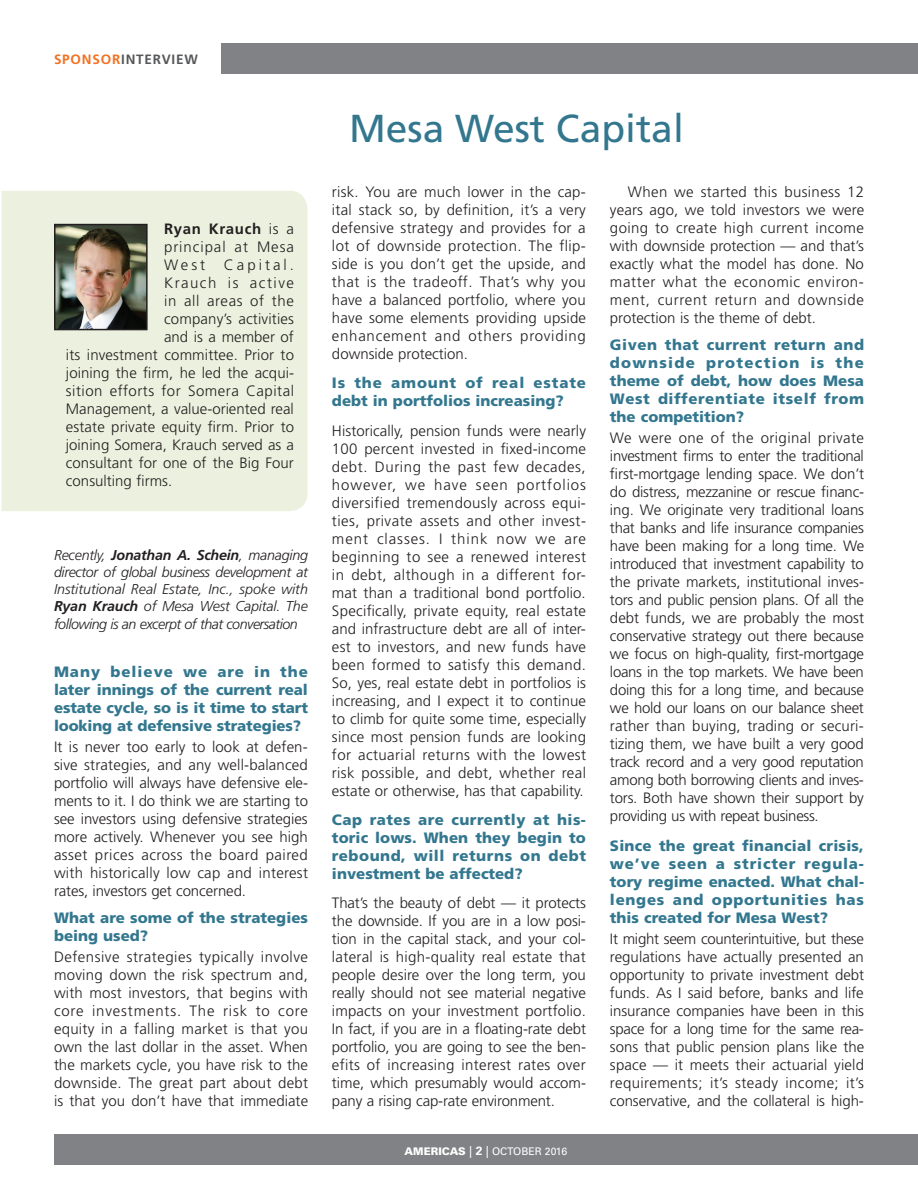
<style>
.page{position:relative;width:918px;height:1188px;background:#fff}
.page>*{position:absolute;margin:0;border:0;box-sizing:border-box;transform-origin:0 0}
.t1{font:39px "Frutiger";color:#33778f}
.t2{font:300 15px/18px "Frutiger";color:#231f20;text-align:justify}
.t3{font:900 15px/18px "Frutiger";color:#33778f;text-align:justify}
.t4{font:300 15px "Frutiger";letter-spacing:.035em;color:#231f20}
.t5{font:300 15px "Frutiger";letter-spacing:.06em;color:#231f20}
.t6{font:300 15px "Frutiger";letter-spacing:.045em;color:#231f20}
.t7{font:300 15px "Frutiger";letter-spacing:.1em;color:#231f20}
.t8{font:700 15px "Frutiger";letter-spacing:.045em;color:#231f20}
.t9{font:300 15px "Frutiger";letter-spacing:.2em;color:#231f20}
.t10{font:italic 300 14.25px/17.2px "Frutiger";letter-spacing:-.035em;color:#231f20;text-align:justify}
.t11{font:700 13.5px "Frutiger";letter-spacing:.06em;color:#57585a}
.t12{font:10.5px "Univers";color:#fff}
.s1{color:#f37121}
.s2{font-weight:300}
.s3{font-weight:700}
.s4{font-weight:900}
.s5{font-size:12px}
.s6{font-weight:700;font-size:12px}
</style>
<div class="page">
<div style="left:2px;top:191px;width:306px;height:320px;background:#ecf1df"></div>
<div style="left:221px;top:43px;width:697px;height:31px;background:#808285"></div>
<div style="left:54px;top:1134px;width:864px;height:31px;background:#808285"></div>
<img style="left:57px;top:227px;width:88px;height:100px">
<div style="left:54px;top:224px;width:94px;height:106px;border:2px solid #231f20"></div>
<p class="t11" style="left:54px;top:51px;width:145px"><span class="s1">SPONSOR</span>INTERVIEW</p>
<p class="t8" style="left:164px;top:220px;width:131px">Ryan Krauch <span class="s2">is a</span></p>
<p class="t5" style="left:164px;top:238px;width:131px">principal at Mesa</p>
<p class="t9" style="left:164px;top:256px;width:131px">West Capital.</p>
<p class="t7" style="left:164px;top:274px;width:131px">Krauch is active</p>
<p class="t6" style="left:164px;top:292px;width:131px">in all areas of the</p>
<p class="t2" style="left:164px;top:310px;width:131px">company’s activities</p>
<p class="t2" style="left:164px;top:328px;width:131px">and is a member of</p>
<p class="t2" style="left:66px;top:346px;width:230px">its investment committee. Prior to</p>
<p class="t2" style="left:66px;top:364px;width:230px">joining the firm, he led the acqui-</p>
<p class="t4" style="left:66px;top:382px;width:230px">sition efforts for Somera Capital</p>
<p class="t2" style="left:66px;top:400px;width:229px">Management, a value-oriented real</p>
<p class="t2" style="left:66px;top:418px;width:230px">estate private equity firm. Prior to</p>
<p class="t2" style="left:66px;top:436px;width:230px">joining Somera, Krauch served as a</p>
<p class="t2" style="left:66px;top:454px;width:229px">consultant for one of the Big Four</p>
<p class="t2" style="left:66px;top:472px;width:108px">consulting firms.</p>
<p class="t10" style="left:54px;top:546px;width:256px">Recently, <span class="s3">Jonathan A. Schein</span>, managing director of global business development at Institutional Real Estate, Inc., spoke with <span class="s3">Ryan Krauch</span> of Mesa West Capital. The following is an excerpt of that conversation</p>
<p class="t3" style="left:54px;top:662px;width:256px">Many believe we are in the later innings of the current real estate cycle, so is it time to start looking at defensive strategies?</p>
<p class="t2" style="left:54px;top:737px;width:256px">It is never too early to look at defen&shy;sive strategies, and any well-balanced portfolio will always have defensive ele&shy;ments to it. I do think we are starting to see investors using defensive strategies more actively. Whenever you see high asset prices across the board paired with historically low cap and interest rates, investors get concerned.</p>
<p class="t3" style="left:54px;top:908px;width:256px">What are some of the strategies being used?</p>
<p class="t2" style="left:54px;top:947px;width:256px">Defensive strategies typically involve moving down the risk spectrum and, with most investors, that begins with core investments. The risk to core equity in a falling market is that you own the last dollar in the asset. When the markets cycle, you have risk to the downside. The great part about debt is that you don’t have that immediate</p>
<h1 class="t1" style="left:349px;top:106px;width:336px">Mesa West Capital</h1>
<p class="t2" style="left:332px;top:183px;width:256px">risk. You are much lower in the cap&shy;ital stack so, by definition, it’s a very defensive strategy and provides for a lot of downside protection. The flip&shy;side is you don’t get the upside, and that is the tradeoff. That’s why you have a balanced portfolio, where you have some elements providing upside enhancement and others providing downside protection.</p>
<p class="t3" style="left:332px;top:374px;width:256px">Is the amount of real estate debt in portfolios increasing?</p>
<p class="t2" style="left:332px;top:421px;width:256px">Historically, pension funds were nearly 100 percent invested in fixed-income debt. During the past few decades, however, we have seen portfolios diversified tremendously across equi&shy;ties, private assets and other invest&shy;ment classes. I think now we are beginning to see a renewed interest in debt, although in a different for&shy;mat than a traditional bond portfolio.<br>Specifically, private equity, real estate and infrastructure debt are all of inter&shy;est to investors, and new funds have been formed to satisfy this demand.<br>So, yes, real estate debt in portfolios is increasing, and I expect it to continue to climb for quite some time, especially since most pension funds are looking for actuarial returns with the lowest risk possible, and debt, whether real estate or otherwise, has that capability.</p>
<p class="t3" style="left:332px;top:810px;width:256px">Cap rates are currently at his&shy;toric lows. When they begin to rebound, will returns on debt investment be affected?</p>
<p class="t2" style="left:332px;top:894px;width:256px">That’s the beauty of debt — it protects the downside. If you are in a low posi&shy;tion in the capital stack, and your col&shy;lateral is high-quality real estate that people desire over the long term, you really should not see material negative impacts on your investment portfolio.<br>In fact, if you are in a floating-rate debt portfolio, you are going to see the ben&shy;efits of increasing interest rates over time, which presumably would accom&shy;pany a rising cap-rate environment.</p>
<p class="t12" style="left:405px;top:1145px;width:164px"><span class="s4">AMERICAS</span> <span class="s5">|</span> <span class="s6">2</span> <span class="s5">|</span> OCTOBER 2016</p>
<p class="t2" style="left:610px;top:183px;width:256px;text-indent:18px">When we started this business 12 years ago, we told investors we were going to create high current income with downside protection — and that’s exactly what the model has done. No matter what the economic environ&shy;ment, current return and downside protection is the theme of debt.</p>
<p class="t3" style="left:610px;top:336px;width:256px">Given that current return and downside protection is the theme of debt, how does Mesa West differentiate itself from the competition?</p>
<p class="t2" style="left:610px;top:429px;width:256px">We were one of the original private investment firms to enter the traditional first-mortgage lending space. We don’t do distress, mezzanine or rescue financ&shy;ing. We originate very traditional loans that banks and life insurance companies have been making for a long time. We introduced that investment capability to the private markets, institutional inves&shy;tors and public pension plans. Of all the debt funds, we are probably the most conservative strategy out there because we focus on high-quality, first-mortgage loans in the top markets. We have been doing this for a long time, and because we hold our loans on our balance sheet rather than buying, trading or securi&shy;tizing them, we have built a very good track record and a very good reputation among both borrowing clients and inves&shy;tors. Both have shown their support by providing us with repeat business.</p>
<p class="t3" style="left:610px;top:837px;width:256px">Since the great financial crisis, we’ve seen a stricter regula&shy;tory regime enacted. What chal&shy;lenges and opportunities has this created for Mesa West?</p>
<p class="t2" style="left:610px;top:930px;width:256px">It might seem counterintuitive, but these regulations have actually presented an opportunity to private investment debt funds. As I said before, banks and life insurance companies have been in this space for a long time for the same rea&shy;sons that public pension plans like the space — it meets their actuarial yield requirements; it’s steady income; it’s conservative, and the collateral is high-</p>
</div>
